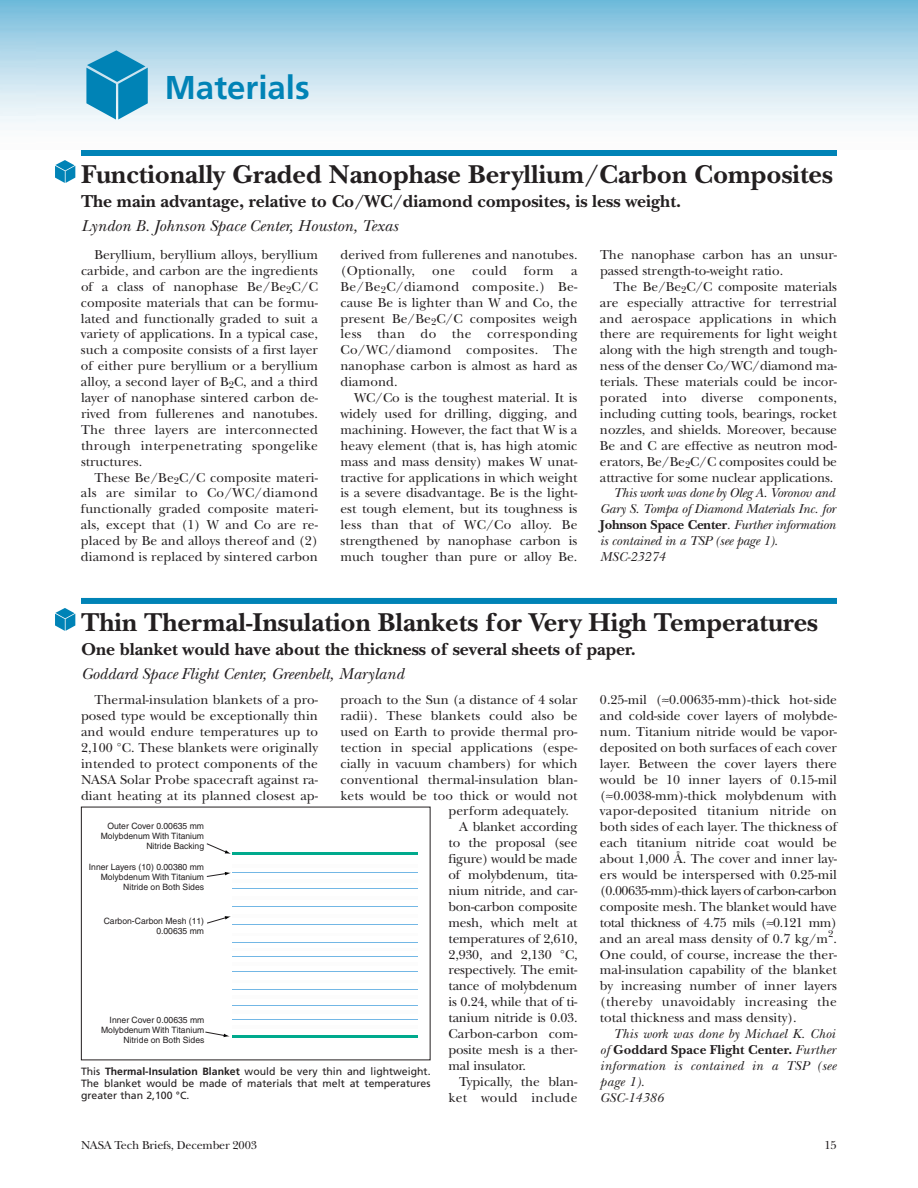
<style>
.page{position:relative;width:918px;height:1188px;background:#fff}
.page>*{position:absolute;margin:0;border:0;box-sizing:border-box;transform-origin:0 0}
.t1{font:700 33px "Frutiger";color:#0083b6}
.t2{font:700 27px "New Baskerville";color:#231f20}
.t3{font:700 18px "New Baskerville";color:#231f20}
.t4{font:italic 16.5px "New Baskerville";color:#231f20}
.t5{font:13.5px/15.9px "New Baskerville";letter-spacing:.005em;color:#231f20;text-align:justify}
.t6{font:13.5px "New Baskerville";letter-spacing:-.015em;color:#231f20}
.t7{font:italic 13.5px/15.9px "New Baskerville";letter-spacing:-.015em;color:#231f20}
.t8{font:italic 13.5px/15.9px "New Baskerville";letter-spacing:.015em;color:#231f20}
.t9{font:12px "New Baskerville";letter-spacing:-.015em;color:#231f20}
.t10{font:10.5px/12px "Frutiger";color:#231f20;text-align:justify}
.t11{font:10.2px "New Baskerville";color:#231f20}
.t12{font:8.7px/9.9px "Helvetica";color:#231f20;text-align:right}
.s1{font-weight:700;font-style:normal}
.s2{font-weight:700}
</style>
<div class="page">
<svg style="left:86px;top:50px;width:62px;height:70px;background:#3fa1c8"></svg>
<div style="left:81px;top:150px;width:756px;height:6px;background:#0083b6"></div>
<div style="left:81px;top:598px;width:756px;height:6px;background:#0083b6"></div>
<hr style="left:232px;top:872px;width:185px;height:1px;background:#73b7e5">
<hr style="left:232px;top:888px;width:185px;height:1px;background:#73b7e5">
<hr style="left:232px;top:906px;width:185px;height:1px;background:#73b7e5">
<hr style="left:232px;top:924px;width:185px;height:1px;background:#73b7e5">
<hr style="left:232px;top:942px;width:185px;height:1px;background:#73b7e5">
<hr style="left:232px;top:957px;width:185px;height:1px;background:#73b7e5">
<hr style="left:232px;top:972px;width:185px;height:1px;background:#73b7e5">
<hr style="left:232px;top:990px;width:185px;height:1px;background:#73b7e5">
<hr style="left:232px;top:1005px;width:185px;height:1px;background:#73b7e5">
<hr style="left:232px;top:1019px;width:185px;height:1px;background:#73b7e5">
<hr style="left:232px;top:853px;width:185px;height:2px;background:#00aa8d">
<hr style="left:232px;top:1035px;width:185px;height:2px;background:#00aa8d">
<svg style="left:206px;top:843px;width:25px;height:11px"></svg>
<svg style="left:206px;top:872px;width:25px;height:5px"></svg>
<svg style="left:207px;top:916px;width:24px;height:8px"></svg>
<svg style="left:205px;top:1031px;width:25px;height:6px"></svg>
<svg style="left:55px;top:160px;width:20px;height:23px"></svg>
<svg style="left:55px;top:608px;width:20px;height:23px"></svg>
<h1 class="t1" style="left:165px;top:74px;width:146px">Materials</h1>
<h2 class="t2" style="left:81px;top:165px;width:753px">Functionally Graded Nanophase Beryllium/Carbon Composites</h2>
<h3 class="t3" style="left:81px;top:195px;width:602px">The main advantage, relative to Co/WC/diamond composites, is less weight.</h3>
<p class="t4" style="left:81px;top:220px;width:318px">Lyndon B. Johnson Space Center, Houston, Texas</p>
<p class="t5" style="left:81px;top:248px;width:239px;text-indent:14px">Beryllium, beryllium alloys, beryllium carbide, and carbon are the ingredients of a class of nanophase Be/Be<sub>2</sub>C/C composite materials that can be formu&shy;lated and functionally graded to suit a variety of applications. In a typical case, such a composite consists of a first layer of either pure beryllium or a beryllium alloy, a second layer of B<sub>2</sub>C, and a third layer of nanophase sintered carbon de&shy;rived from fullerenes and nanotubes.<br>The three layers are interconnected through interpenetrating spongelike structures.</p>
<p class="t5" style="left:81px;top:471px;width:239px;text-indent:14px">These Be/Be<sub>2</sub>C/C composite materi&shy;als are similar to Co/WC/diamond functionally graded composite materi&shy;als, except that (1) W and Co are re&shy;placed by Be and alloys thereof and (2) diamond is replaced by sintered carbon</p>
<p class="t5" style="left:340px;top:248px;width:239px">derived from fullerenes and nanotubes. (Optionally,</p>
<p class="t5" style="left:600px;top:248px;width:239px">The nanophase carbon has an unsur&shy;passed strength-to-weight ratio.</p>
<p class="t5" style="left:600px;top:280px;width:239px;text-indent:14px">The Be/Be<sub>2</sub>C/C composite materials are especially attractive for terrestrial and aerospace applications in which there are requirements for light weight along with the high strength and tough&shy;ness of the denser Co/WC/diamond ma&shy;terials. These materials could be incor&shy;porated into diverse components, including cutting tools, bearings, rocket nozzles, and shields. Moreover, because Be and C are effective as neutron mod&shy;erators, Be/Be<sub>2</sub>C/C composites could be attractive for some nuclear applications.</p>
<p class="t7" style="left:600px;top:487px;width:237px;text-indent:14px">This work was done by Oleg A. Voronov and Gary S. Tompa of Diamond Materials Inc. for <span class="s1">Johnson Space Center</span>. Further information is contained in a TSP (see page 1).<br>MSC-23274</p>
<p class="t5" style="left:432px;top:264px;width:25px">one</p>
<p class="t5" style="left:472px;top:264px;width:36px">could</p>
<p class="t5" style="left:524px;top:264px;width:31px">form</p>
<p class="t5" style="left:340px;top:264px;width:239px;text-indent:231px">a Be/Be<sub>2</sub>C/diamond composite.) Be&shy;cause Be is lighter than W and Co, the present Be/Be<sub>2</sub>C/C composites weigh less than do the corresponding Co/WC/diamond composites. The nanophase carbon is almost as hard as diamond.</p>
<p class="t5" style="left:341px;top:391px;width:239px;text-indent:14px">WC/Co is the toughest material. It is widely used for drilling, digging, and machining. However, the fact that W is a heavy element (that is, has high atomic mass and mass density) makes W unat&shy;tractive for applications in which weight is a severe disadvantage. Be is the light&shy;est tough element, but its toughness is less than that of WC/Co alloy. Be strengthened by nanophase carbon is much tougher than pure or alloy Be.</p>
<h2 class="t2" style="left:81px;top:613px;width:738px">Thin Thermal-Insulation Blankets for Very High Temperatures</h2>
<h3 class="t3" style="left:81px;top:643px;width:556px">One blanket would have about the thickness of several sheets of paper.</h3>
<p class="t4" style="left:81px;top:668px;width:325px">Goddard Space Flight Center, Greenbelt, Maryland</p>
<p class="t5" style="left:81px;top:693px;width:239px;text-indent:14px">Thermal-insulation blankets of a pro&shy;posed type would be exceptionally thin and would endure temperatures up to 2,100 °C. These blankets were originally intended to protect components of the NASA Solar Probe spacecraft against ra&shy;diant heating at its planned closest ap-</p>
<p class="t5" style="left:340px;top:693px;width:239px">proach to the Sun (a distance of 4 solar</p>
<p class="t5" style="left:340px;top:709px;width:239px">radii). These blankets could also be</p>
<p class="t5" style="left:340px;top:725px;width:239px">used on Earth to provide thermal pro-</p>
<p class="t5" style="left:340px;top:741px;width:239px">tection in special applications (espe-</p>
<p class="t5" style="left:340px;top:757px;width:239px">cially in vacuum chambers) for which</p>
<p class="t5" style="left:340px;top:773px;width:238px">conventional thermal-insulation blan-</p>
<p class="t5" style="left:340px;top:789px;width:238px">kets would be too thick or would not</p>
<p class="t5" style="left:449px;top:805px;width:122px">perform adequately.</p>
<p class="t6" style="left:459px;top:822px;width:120px">A blanket according</p>
<p class="t6" style="left:449px;top:838px;width:130px">to the proposal (see</p>
<p class="t6" style="left:449px;top:854px;width:130px">figure) would be made</p>
<p class="t6" style="left:449px;top:870px;width:130px">of molybdenum, tita-</p>
<p class="t6" style="left:449px;top:886px;width:130px">nium nitride, and car-</p>
<p class="t6" style="left:449px;top:902px;width:130px">bon-carbon composite</p>
<p class="t6" style="left:449px;top:917px;width:130px">mesh, which melt at</p>
<p class="t6" style="left:449px;top:933px;width:130px">temperatures of 2,610,</p>
<p class="t6" style="left:449px;top:949px;width:130px">2,930, and 2,130 °C,</p>
<p class="t6" style="left:449px;top:965px;width:130px">respectively. The emit-</p>
<p class="t6" style="left:449px;top:981px;width:130px">tance of molybdenum</p>
<p class="t6" style="left:449px;top:997px;width:130px">is 0.24, while that of ti-</p>
<p class="t6" style="left:449px;top:1013px;width:130px">tanium nitride is 0.03.</p>
<p class="t5" style="left:449px;top:1027px;width:130px">Carbon-carbon com-</p>
<p class="t6" style="left:449px;top:1045px;width:130px">posite mesh is a ther-</p>
<p class="t6" style="left:449px;top:1061px;width:79px">mal insulator.</p>
<p class="t5" style="left:459px;top:1075px;width:120px">Typically, the blan-</p>
<p class="t5" style="left:449px;top:1091px;width:130px">ket would include</p>
<p class="t12" style="left:101px;top:822px;width:105px">Outer Cover 0.00635 mm<br>Molybdenum With Titanium<br>Nitride Backing</p>
<p class="t12" style="left:89px;top:863px;width:117px">Inner Layers (10) 0.00380 mm<br>Molybdenum With Titanium<br>Nitride on Both Sides</p>
<p class="t12" style="left:104px;top:917px;width:102px">Carbon-Carbon Mesh (11)<br>0.00635 mm</p>
<p class="t12" style="left:101px;top:1016px;width:105px">Inner Cover 0.00635 mm<br>Molybdenum With Titanium<br>Nitride on Both Sides</p>
<p class="t10" style="left:81px;top:1066px;width:351px">This <span class="s2">Thermal-Insulation Blanket</span> would be very thin and lightweight.<br>The blanket would be made of materials that melt at temperatures greater than 2,100 °C.</p>
<p class="t5" style="left:600px;top:693px;width:239px">0.25-mil (≈0.00635-mm)-thick hot-side and cold-side cover layers of molybde&shy;num. Titanium nitride would be vapor&shy;deposited on both surfaces of each cover layer. Between the cover layers there would be 10 inner layers of 0.15-mil (≈0.0038-mm)-thick molybdenum with vapor-deposited titanium nitride on both sides of each layer. The thickness of each titanium nitride coat would be about 1,000 Å. The cover and inner lay&shy;ers would be interspersed with 0.25-mil (0.00635-mm)-thick layers of carbon-carbon composite mesh. The blanket would have total thickness of 4.75 mils (≈0.121 mm) and an areal mass density of 0.7 kg/m .</p>
<p class="t11" style="left:828px;top:930px;width:7px">2</p>
<p class="t5" style="left:600px;top:948px;width:239px">One could, of course, increase the ther&shy;mal-insulation capability of the blanket by increasing number of inner layers (thereby unavoidably increasing the total thickness and mass density).</p>
<p class="t8" style="left:600px;top:1027px;width:238px;text-indent:14px">This work was done by Michael K. Choi of <span class="s1">Goddard Space Flight Center.</span> Further information is contained in a TSP (see page 1).<br>GSC-14386</p>
<p class="t9" style="left:81px;top:1141px;width:178px">NASA Tech Briefs, December 2003</p>
<p class="t9" style="left:824px;top:1141px;width:14px">15</p>
</div>
